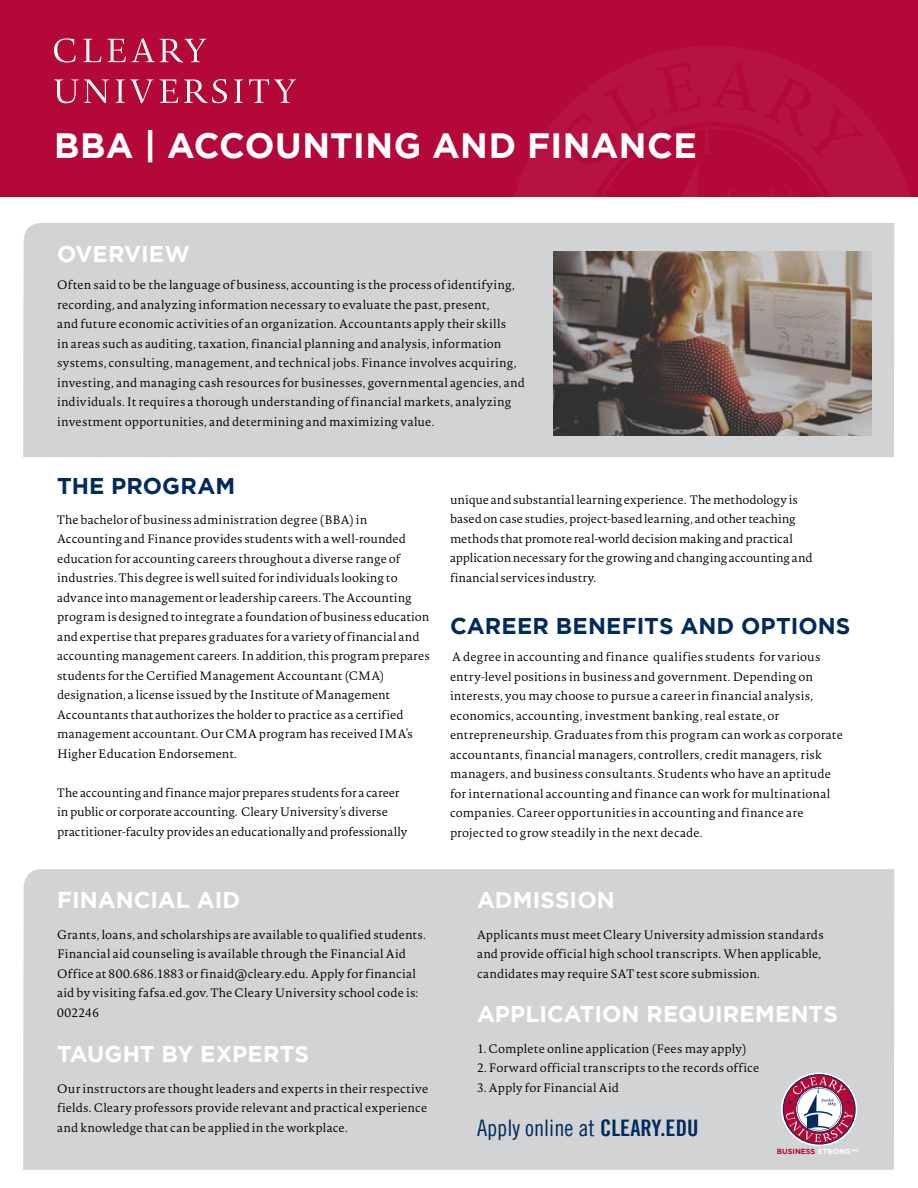
<style>
.page{position:relative;width:918px;height:1188px;background:#fff}
.page>*{position:absolute;margin:0;border:0;box-sizing:border-box;transform-origin:0 0}
.t1{font:700 35.1px "Gotham";letter-spacing:.01em;color:#fff}
.t2{font:700 22.8px "Gotham";color:#fff}
.t3{font:700 22.8px "Gotham";letter-spacing:.005em;color:#002b5c}
.t4{font:22.8px "Trade Gothic LT Cond Eighteen";color:#002b5c}
.t5{font:300 12px/19.5px "Novel Std";letter-spacing:.01em;color:#000}
.t6{font:700 7.35px "Gotham";color:#b30838}
.s1{font-family:"Trade Gothic LT Bold Cond Twenty"}
.s2{color:#fff}
</style>
<div class="page">
<div style="left:0;top:0;width:918px;height:196px;background:#b30838"></div>
<svg style="left:507px;top:46px;width:411px;height:248px;fill:#b61341"></svg>
<svg style="left:626px;top:162px;width:179px;height:61px"></svg>
<div style="left:23px;top:223px;width:871px;height:234px;background:#d1d3d4"></div>
<svg style="left:54px;top:38px;width:22px;height:25px"></svg>
<svg style="left:83px;top:39px;width:18px;height:23px"></svg>
<svg style="left:107px;top:38px;width:99px;height:25px"></svg>
<svg style="left:54px;top:79px;width:55px;height:24px"></svg>
<svg style="left:116px;top:79px;width:37px;height:25px"></svg>
<svg style="left:159px;top:79px;width:19px;height:24px"></svg>
<svg style="left:184px;top:79px;width:43px;height:24px"></svg>
<svg style="left:234px;top:79px;width:9px;height:24px"></svg>
<svg style="left:249px;top:79px;width:47px;height:24px"></svg>
<img style="left:553px;top:251px;width:318px;height:185px">
<div style="left:23px;top:869px;width:871px;height:301px;background:#d1d3d4"></div>
<svg style="left:781px;top:1073px;width:76px;height:73px"></svg>
<h1 class="t1" style="left:54px;top:125px;width:644px">BBA | ACCOUNTING AND FINANCE</h1>
<h2 class="t2" style="left:57px;top:240px;width:134px">OVERVIEW</h2>
<p class="t5" style="left:57px;top:275px;width:469px">Often said to be the language of business, accounting is the process of identifying, recording, and analyzing information necessary to evaluate the past, present,<br>and future economic activities of an organization. Accountants apply their skills<br>in areas such as auditing, taxation, financial planning and analysis, information systems, consulting, management, and technical jobs. Finance involves acquiring, investing, and managing cash resources for businesses, governmental agencies, and individuals. It requires a thorough understanding of financial markets, analyzing investment opportunities, and determining and maximizing value.</p>
<h2 class="t3" style="left:57px;top:473px;width:180px">THE PROGRAM</h2>
<p class="t5" style="left:57px;top:510px;width:374px">The bachelor of business administration degree (BBA) in Accounting and Finance provides students with a well-rounded education for accounting careers throughout a diverse range of industries. This degree is well suited for individuals looking to advance into management or leadership careers. The Accounting program is designed to integrate a foundation of business education and expertise that prepares graduates for a variety of financial and accounting management careers. In addition, this program prepares students for the Certified Management Accountant (CMA) designation, a license issued by the Institute of Management Accountants that authorizes the holder to practice as a certified management accountant. Our CMA program has received IMA’s Higher Education Endorsement.</p>
<p class="t5" style="left:57px;top:783px;width:352px">The accounting and finance major prepares students for a career in public or corporate accounting. Cleary University’s diverse practitioner-faculty provides an educationally and professionally</p>
<p class="t5" style="left:450px;top:490px;width:364px">unique and substantial learning experience. The methodology is based on case studies, project-based learning, and other teaching methods that promote real-world decision making and practical application necessary for the growing and changing accounting and financial services industry.</p>
<h2 class="t3" style="left:450px;top:613px;width:402px">CAREER BENEFITS AND OPTIONS</h2>
<p class="t5" style="left:450px;top:648px;width:394px">A degree in accounting and finance qualifies students for various entry-level positions in business and government. Depending on interests, you may choose to pursue a career in financial analysis, economics, accounting, investment banking, real estate, or entrepreneurship. Graduates from this program can work as corporate accountants, financial managers, controllers, credit managers, risk managers, and business consultants. Students who have an aptitude for international accounting and finance can work for multinational companies. Career opportunities in accounting and finance are projected to grow steadily in the next decade.</p>
<h2 class="t2" style="left:57px;top:887px;width:185px">FINANCIAL AID</h2>
<h2 class="t2" style="left:477px;top:887px;width:139px">ADMISSION</h2>
<h2 class="t2" style="left:477px;top:889px;width:268px">CREDIT YOU DESERVE</h2>
<p class="t5" style="left:57px;top:925px;width:370px">Grants, loans, and scholarships are available to qualified students.<br>Financial aid counseling is available through the Financial Aid Office at 800.686.1883 or finaid@cleary.edu. Apply for financial aid by visiting fafsa.ed.gov. The Cleary University school code is:<br>002246</p>
<p class="t5" style="left:477px;top:925px;width:348px">Applicants must meet Cleary University admission standards and provide official high school transcripts. When applicable, candidates may require SAT test score submission.</p>
<p class="t5" style="left:477px;top:1039px;width:271px">1. Complete online application (Fees may apply)</p>
<p class="t5" style="left:477px;top:1058px;width:284px">2. Forward official transcripts to the records office</p>
<p class="t5" style="left:57px;top:1079px;width:373px">Our instructors are thought leaders and experts in their respective</p>
<p class="t5" style="left:477px;top:1078px;width:143px">3. Apply for Financial Aid</p>
<p class="t5" style="left:57px;top:1098px;width:372px">fields. Cleary professors provide relevant and practical experience and knowledge that can be applied in the workplace.</p>
<h2 class="t2" style="left:477px;top:1001px;width:362px">APPLICATION REQUIREMENTS</h2>
<h2 class="t2" style="left:57px;top:1041px;width:253px">TAUGHT BY EXPERTS</h2>
<h2 class="t4" style="left:477px;top:1115px;width:223px">Apply online at <span class="s1">CLEARY.EDU</span></h2>
<p class="t6" style="left:777px;top:1147px;width:82px">BUSINESS <span class="s2">STRONG</span><sup>TM</sup></p>
</div>
